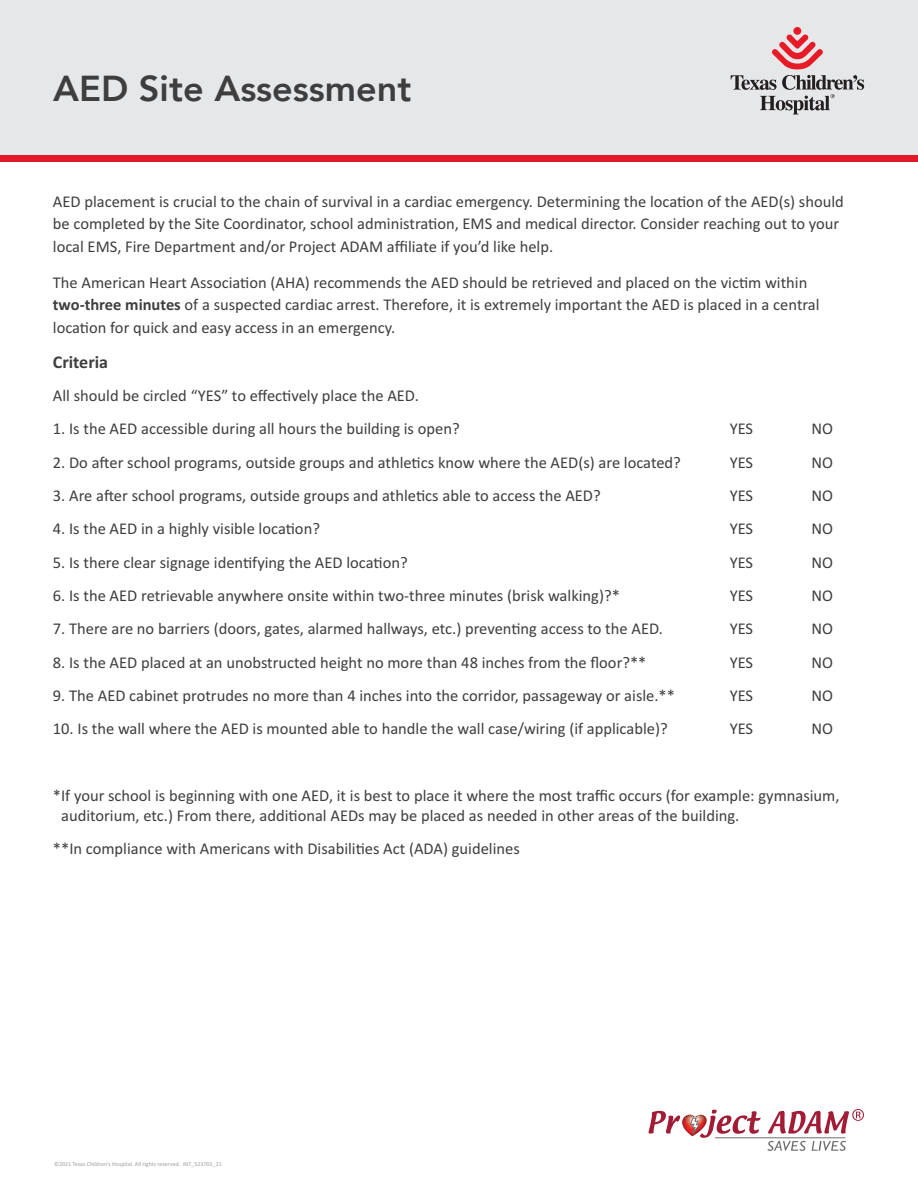
<style>
.page{position:relative;width:918px;height:1188px;background:#fff}
.page>*{position:absolute;margin:0;border:0;box-sizing:border-box;transform-origin:0 0}
.t1{font:800 36px "Avenir";color:#3e3e3f}
.t2{font:700 18px "Calibri";color:#3e3e3f}
.t3{font:16.5px/22.5px "Calibri";color:#3e3e3f}
.t4{font:6px "Calibri";color:#9d9fa2}
.s1{font-weight:700}
</style>
<div class="page">
<div style="left:0;top:0;width:918px;height:159px;background:#e6e7e9"></div>
<svg style="left:649px;top:1109px;width:215px;height:42px"></svg>
<div style="left:0;top:156px;width:918px;height:6px;background:#e21a28"></div>
<svg style="left:772px;top:35px;width:51px;height:34px"></svg>
<div style="left:793px;top:27px;width:8px;height:8px;background:#e71a27;border-radius:50%"></div>
<svg style="left:731px;top:75px;width:133px;height:39px"></svg>
<h1 class="t1" style="left:53px;top:61px;width:360px">AED Site Assessment</h1>
<p class="t3" style="left:53px;top:189px;width:792px">AED placement is crucial to the chain of survival in a cardiac emergency. Determining the location of the AED(s) should be completed by the Site Coordinator, school administration, EMS and medical director. Consider reaching out to your local EMS, Fire Department and/or Project ADAM affiliate if you’d like help.</p>
<p class="t3" style="left:53px;top:270px;width:768px">The American Heart Association (AHA) recommends the AED should be retrieved and placed on the victim within <span class="s1">two-three minutes</span> of a suspected cardiac arrest. Therefore, it is extremely important the AED is placed in a central location for quick and easy access in an emergency.</p>
<p class="t2" style="left:53px;top:351px;width:57px">Criteria</p>
<p class="t3" style="left:53px;top:384px;width:367px">All should be circled “YES” to effectively place the AED.</p>
<p class="t3" style="left:53px;top:417px;width:408px">1. Is the AED accessible during all hours the building is open?</p>
<p class="t3" style="left:730px;top:417px;width:25px">YES</p>
<p class="t3" style="left:812px;top:417px;width:23px">NO</p>
<p class="t3" style="left:53px;top:450px;width:629px">2. Do after school programs, outside groups and athletics know where the AED(s) are located?</p>
<p class="t3" style="left:730px;top:450px;width:25px">YES</p>
<p class="t3" style="left:812px;top:450px;width:23px">NO</p>
<p class="t3" style="left:53px;top:484px;width:549px">3. Are after school programs, outside groups and athletics able to access the AED?</p>
<p class="t3" style="left:730px;top:484px;width:25px">YES</p>
<p class="t3" style="left:812px;top:484px;width:23px">NO</p>
<p class="t3" style="left:53px;top:517px;width:269px">4. Is the AED in a highly visible location?</p>
<p class="t3" style="left:730px;top:517px;width:25px">YES</p>
<p class="t3" style="left:812px;top:517px;width:23px">NO</p>
<p class="t3" style="left:53px;top:550px;width:356px">5. Is there clear signage identifying the AED location?</p>
<p class="t3" style="left:730px;top:550px;width:25px">YES</p>
<p class="t3" style="left:812px;top:550px;width:23px">NO</p>
<p class="t3" style="left:53px;top:583px;width:569px">6. Is the AED retrievable anywhere onsite within two-three minutes (brisk walking)?*</p>
<p class="t3" style="left:730px;top:583px;width:25px">YES</p>
<p class="t3" style="left:812px;top:583px;width:23px">NO</p>
<p class="t3" style="left:53px;top:617px;width:612px">7. There are no barriers (doors, gates, alarmed hallways, etc.) preventing access to the AED.</p>
<p class="t3" style="left:730px;top:617px;width:25px">YES</p>
<p class="t3" style="left:812px;top:617px;width:23px">NO</p>
<p class="t3" style="left:53px;top:650px;width:595px">8. Is the AED placed at an unobstructed height no more than 48 inches from the floor?**</p>
<p class="t3" style="left:730px;top:650px;width:25px">YES</p>
<p class="t3" style="left:812px;top:650px;width:23px">NO</p>
<p class="t3" style="left:53px;top:683px;width:624px">9. The AED cabinet protrudes no more than 4 inches into the corridor, passageway or aisle.**</p>
<p class="t3" style="left:730px;top:683px;width:25px">YES</p>
<p class="t3" style="left:812px;top:683px;width:23px">NO</p>
<p class="t3" style="left:53px;top:717px;width:616px">10. Is the wall where the AED is mounted able to handle the wall case/wiring (if applicable)?</p>
<p class="t3" style="left:730px;top:717px;width:25px">YES</p>
<p class="t3" style="left:812px;top:717px;width:23px">NO</p>
<p class="t3" style="left:61px;top:785px;width:780px;line-height:19.8px;text-indent:-8px">*If your school is beginning with one AED, it is best to place it where the most traffic occurs (for example: gymnasium, auditorium, etc.) From there, additional AEDs may be placed as needed in other areas of the building.</p>
<p class="t3" style="left:53px;top:836px;width:468px">**In compliance with Americans with Disabilities Act (ADA) guidelines</p>
<p class="t4" style="left:54px;top:1160px;width:169px">©2021 Texas Children’s Hospital. All rights reserved. INT_523703_21</p>
</div>
